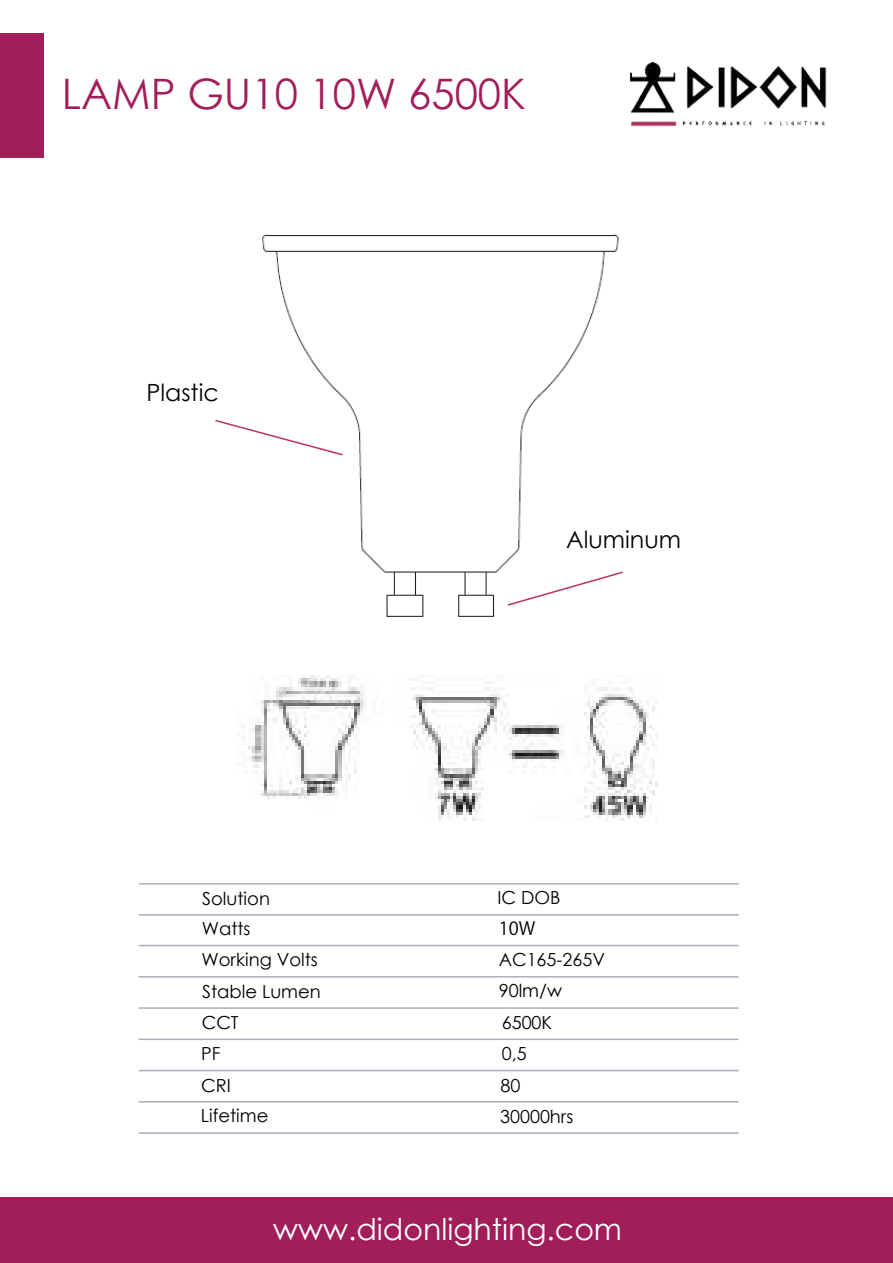
<style>
.page{position:relative;width:893px;height:1263px;background:#fff}
.page>*{position:absolute;margin:0;border:0;box-sizing:border-box;transform-origin:0 0}
.t1{font:42px "Century Gothic";color:#a21e5b}
.t2{font:30px "Century Gothic";color:#fff}
.t3{font:23.7px "Century Gothic";color:#000}
.t4{font:18px/31.2px "Century Gothic";color:#000}
.t5{font:18px "Koz Go Pr 6 N";color:#000}
</style>
<div class="page">
<hr style="left:139px;top:883px;width:600px;height:1px;background:#a9b0bb">
<hr style="left:139px;top:914px;width:600px;height:1px;background:#a9b0bb">
<hr style="left:139px;top:945px;width:600px;height:1px;background:#a9b0bb">
<hr style="left:139px;top:976px;width:600px;height:1px;background:#a9b0bb">
<hr style="left:139px;top:1007px;width:600px;height:2px;background:#a9b0bb">
<hr style="left:139px;top:1038px;width:600px;height:2px;background:#a9b0bb">
<hr style="left:139px;top:1070px;width:600px;height:1px;background:#a9b0bb">
<hr style="left:139px;top:1101px;width:600px;height:1px;background:#a9b0bb">
<hr style="left:139px;top:1132px;width:600px;height:2px;background:#a9b0bb">
<div style="left:0;top:1198px;width:893px;height:65px;background:#a21e5b"></div>
<div style="left:0;top:34px;width:43px;height:124px;background:#a21e5b"></div>
<img style="left:650px;top:62px;width:177px;height:64px">
<svg style="left:215px;top:419px;width:46px;height:15px"></svg>
<img style="left:261px;top:63px;width:427px;height:554px">
<img style="left:242px;top:675px;width:416px;height:146px">
<h1 class="t1" style="left:62px;top:64px;width:466px">LAMP GU10 10W 6500K</h1>
<h3 class="t3" style="left:146px;top:375px;width:74px">Plastic</h3>
<p class="t4" style="left:201px;top:882px;width:121px">Solution<br>Watts<br>Working Volts<br>Stable Lumen<br>CCT<br>PF<br>CRI</p>
<p class="t4" style="left:201px;top:1100px;width:69px">Lifetime</p>
<h3 class="t3" style="left:566px;top:522px;width:116px">Aluminum</h3>
<p class="t4" style="left:497px;top:881px;width:65px">IC DOB</p>
<p class="t5" style="left:499px;top:918px;width:38px">10W</p>
<p class="t4" style="left:499px;top:943px;width:108px">AC165-265V<br>90lm/w</p>
<p class="t4" style="left:502px;top:1006px;width:52px">6500K</p>
<p class="t4" style="left:500px;top:1038px;width:75px">0,5<br>80<br>30000hrs</p>
<h2 class="t2" style="left:273px;top:1208px;width:350px">www.didonlighting.com</h2>
</div>
